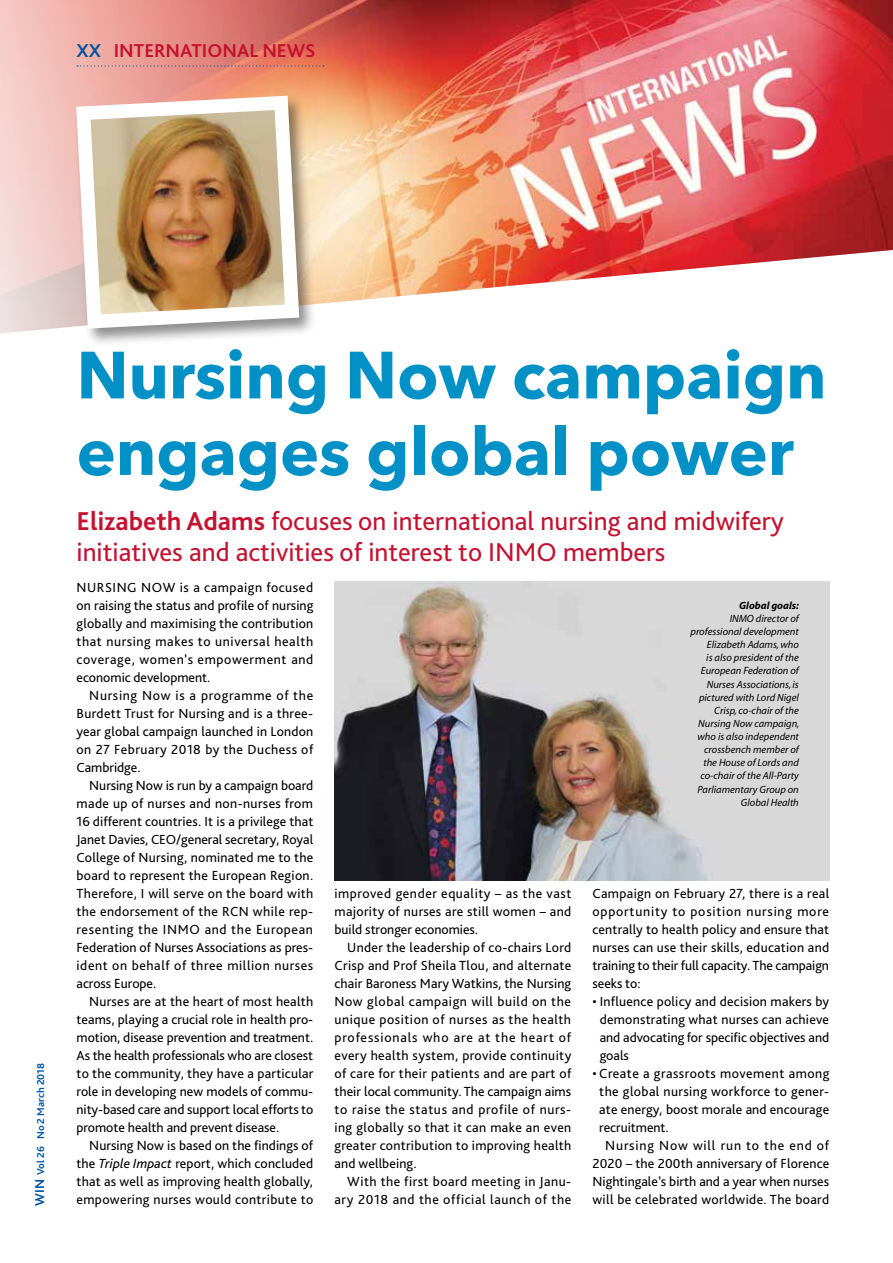
<style>
.page{position:relative;width:893px;height:1263px;background:#fff}
.page>*{position:absolute;margin:0;border:0;box-sizing:border-box;transform-origin:0 0}
.t1{font:700 66px/76.5px "Avenir Next";letter-spacing:-.005em;color:#0191c7}
.t2{font:27px/31.5px "Bliss Pro";color:#c41230}
.t3{font:700 19.5px "Bliss Pro";color:#c41230}
.t4{font:13.8px/18px "Bliss Pro";letter-spacing:.015em;color:#000;text-align:justify}
.t5{font:13.8px/18px "Bliss Pro";letter-spacing:.045em;color:#000;text-align:right}
.t6{font:13.8px "Bliss Pro";letter-spacing:.035em;color:#000}
.t7{font:13.8px "Bliss Pro";letter-spacing:.06em;color:#000}
.t8{font:italic 10.5px/13.2px "Myriad";color:#000;text-align:right}
.t9{font:700 10.5px "Bliss Pro";color:#00539f}
.t10{font:italic 700 10.5px "Myriad";color:#000}
.s1{color:#00539f}
.s2{font-size:13.5px}
.s3{font-weight:700}
.s4{font-style:italic}
</style>
<div class="page">
<img style="left:0;top:0;width:893px;height:334px">
<div style="left:73px;top:94px;width:243px;height:254px;background:#000;opacity:.45"></div>
<img style="left:69px;top:88px;width:237px;height:248px">
<svg style="left:77px;top:65px;width:247px;height:2px"></svg>
<img style="left:334px;top:581px;width:495px;height:300px">
<h3 class="t3" style="left:77px;top:39px;width:241px"><span class="s1">XX</span> INTERNATIONAL NEWS</h3>
<p class="t9" style="left:34px;top:1205px;width:144px;rotate:-90deg"><span class="s2">WIN</span> Vol 26 No 2 March 2018</p>
<h1 class="t1" style="left:77px;top:337px;width:752px">Nursing Now campaign engages global power</h1>
<h2 class="t2" style="left:77px;top:504px;width:709px"><span class="s3">Elizabeth Adams</span> focuses on international nursing and midwifery initiatives and activities of interest to I NMO members</h2>
<p class="t4" style="left:77px;top:578px;width:238px">Nursin g Now is a campaign focused on raising the status and profile of nursing globally and maximising the contribution that nursing makes to universal health coverage, women’s empowerment and economic development.</p>
<p class="t4" style="left:77px;top:686px;width:238px;text-indent:13px">Nursing Now is a programme of the Burdett Trust for Nursing and is a three&shy;year global campaign launched in London on 27 February 2018 by the Duchess of Cambridge.</p>
<p class="t4" style="left:77px;top:776px;width:238px;text-indent:13px">Nursing Now is run by a campaign board made up of nurses and non-nurses from 16 different countries. It is a privilege that Janet Davies, CEO/general secretary, Royal College of Nursing, nominated me to the board to represent the European Region.<br>Therefore, I will serve on the board with the endorsement of the RCN while rep&shy;resenting the I NMO and the European Federation of Nurses Associations as pres&shy;ident on behalf of three million nurses across Europe.</p>
<p class="t4" style="left:77px;top:992px;width:238px;text-indent:13px">Nurses are at the heart of most health teams, playing a crucial role in health pro&shy;motion, disease prevention and treatment.<br>As the health professionals who are closest to the community, they have a particular role in developing new models of commu&shy;nity-based care and support local efforts to promote health and prevent disease.</p>
<p class="t4" style="left:77px;top:1136px;width:238px;text-indent:13px">Nursing Now is based on the findings of the <span class="s4">Triple Impact</span> report, which concluded that as well as improving health globally, empowering nurses would contribute to</p>
<p class="t10" style="left:739px;top:600px;width:61px">Global goals:</p>
<p class="t8" style="left:690px;top:612px;width:111px">INMO director of professional development<br>Elizabeth Adams, who<br>is also president of the<br>European Federation of<br>Nurses Associations, is pictured with Lord Nigel<br>Crisp, co-chair of the<br>Nursing Now campaign, who is also independent crossbench member of the House of Lords and co-chair of the All-Party<br>Parliamentary Group on<br>Global Health</p>
<p class="t4" style="left:334px;top:884px;width:238px">improved gender equality – as the vast majority of nurses are still women – and build stronger economies.</p>
<p class="t4" style="left:334px;top:938px;width:238px;text-indent:13px">U nder the leadership of co-chairs Lord Crisp and Prof Sheila Tlou, and alternate chair Baroness Mary Watkins, the Nursing Now global campaign will build on the unique position of nurses as the health professionals who are at the heart of every health system, provide continuity of care for their patients and are part of their local community. The campaign aims to raise the status and profile of nurs&shy;ing globally so that it can make an even greater contribution to improving health and wellbeing.</p>
<p class="t5" style="left:334px;top:1172px;width:238px">With the first board meeting in Janu&shy;ary 2018 and the official launch of the</p>
<p class="t4" style="left:592px;top:884px;width:238px">Campaign on February 27, there is a real opportunity to position nursing more centrally to health policy and ensure that nurses can use their skills, education and training to their full capacity. The campaign seeks to:</p>
<p class="t4" style="left:600px;top:992px;width:231px;text-indent:-7px">• Influence policy and decision makers by demonstrating what nurses can achieve and advocating for specific objectives and goals</p>
<p class="t6" style="left:592px;top:1065px;width:238px">• Create a grassroots movement among</p>
<p class="t4" style="left:599px;top:1082px;width:231px">the global nursing workforce to gener-</p>
<p class="t4" style="left:599px;top:1100px;width:231px">ate energy, boost morale and encourage</p>
<p class="t4" style="left:599px;top:1118px;width:71px">recruitment.</p>
<p class="t7" style="left:605px;top:1137px;width:225px">Nursing Now will run to the end of</p>
<p class="t4" style="left:592px;top:1154px;width:238px">2020 – the 200th anniversary of Florence</p>
<p class="t4" style="left:592px;top:1172px;width:238px">Nightingale’s birth and a year when nurses</p>
<p class="t4" style="left:592px;top:1190px;width:238px">will be celebrated worldwide. The board</p>
</div>
